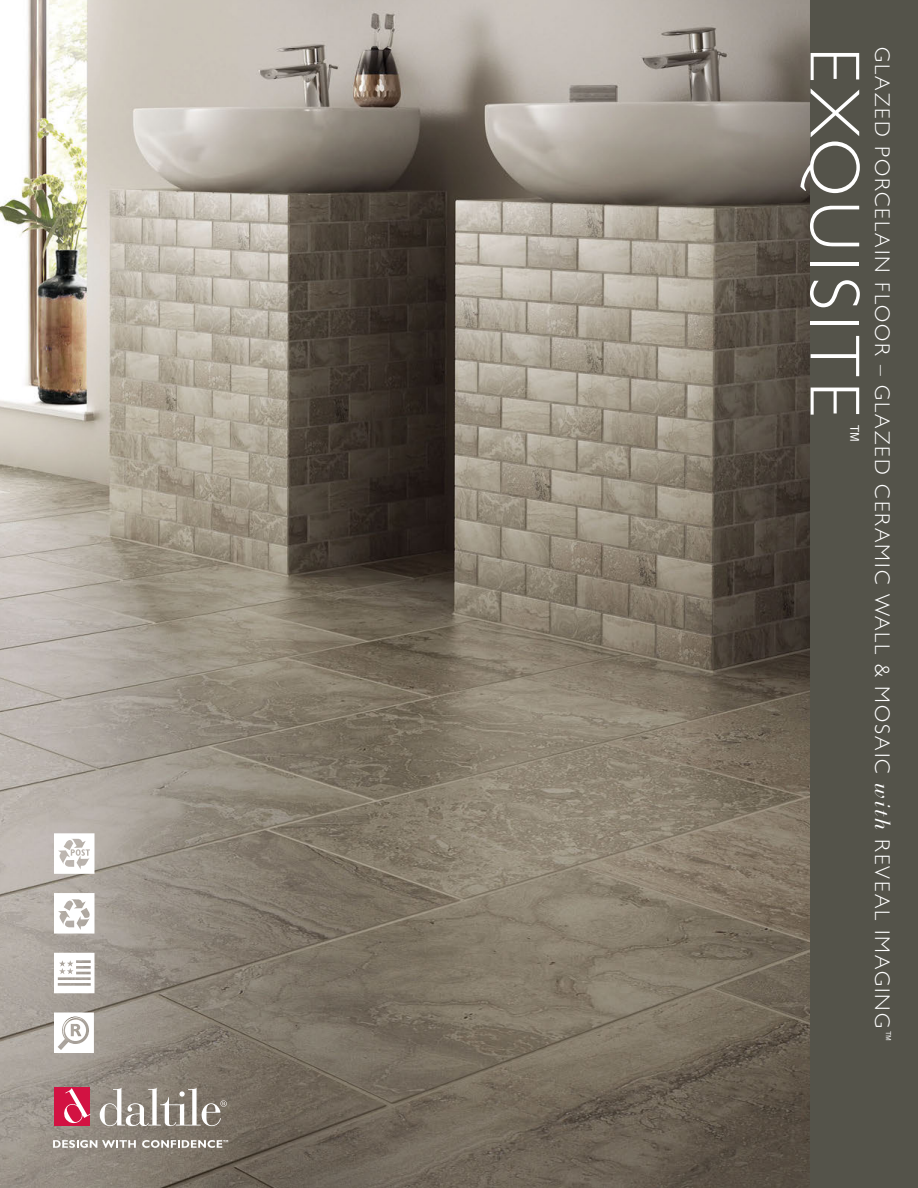
<style>
.page{position:relative;width:918px;height:1188px;background:#fff}
.page>*{position:absolute;margin:0;border:0;box-sizing:border-box;transform-origin:0 0}
.SS_Product_Name__Cov{font:300 71.25px "Gill Sans MT Std";letter-spacing:.075em;color:#fff}
.SS_Product_Name__Cov-2{font:300 21.9px "Gill Sans MT Std";color:#fff}
.SS_Product_Type__Cov{font:300 21.45px "Gill Sans MT Std";letter-spacing:.095em;color:#fff}
.s1{font-family:"Bauer Bodoni Std";font-weight:400;font-style:italic}
</style>
<div class="page">
<img style="left:0;top:0;width:811px;height:1188px">
<div style="left:811px;top:0;width:107px;height:1188px;background:#54534a"></div>
<svg style="left:54px;top:1012px;width:40px;height:41px"></svg>
<div style="left:54px;top:1087px;width:36px;height:38px;background:#d21242"></div>
<svg style="left:64px;top:1088px;width:27px;height:37px"></svg>
<svg style="left:53px;top:1140px;width:83px;height:8px"></svg>
<svg style="left:142px;top:1140px;width:86px;height:8px"></svg>
<svg style="left:100px;top:1088px;width:127px;height:38px"></svg>
<svg style="left:54px;top:953px;width:40px;height:40px"></svg>
<svg style="left:54px;top:833px;width:41px;height:41px"></svg>
<svg style="left:54px;top:893px;width:40px;height:41px"></svg>
<p class="SS_Product_Name__Cov" style="left:877px;top:47px;width:372px;rotate:90deg">EXQUISITE</p>
<p class="SS_Product_Name__Cov-2" style="left:865px;top:423px;width:22px;rotate:90deg">™</p>
<p class="SS_Product_Type__Cov" style="left:895px;top:47px;width:996px;rotate:90deg">GLAZED PORCELAIN FLOOR – GLAZED CERAMIC WALL &amp; MOSAIC <span class="s1">with</span> REVEAL IMAGING<sup>™</sup></p>
</div>
